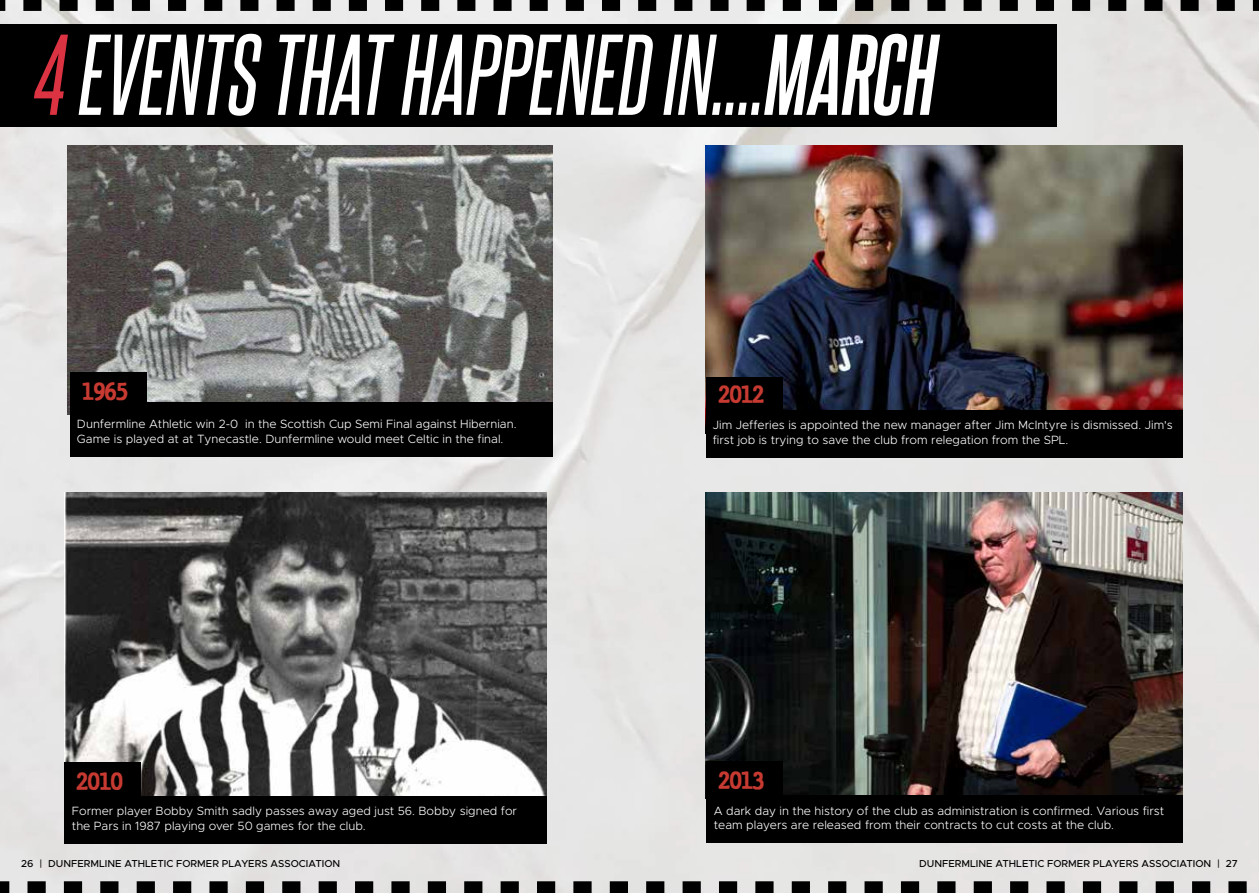
<style>
.page{position:relative;width:1259px;height:893px;background:#fff}
.page>*{position:absolute;margin:0;border:0;box-sizing:border-box;transform-origin:0 0}
.t1{font:97.5px "Steelfish Rg";color:#fff}
.t2{font:900 21px "JMH Typewriter";color:#d03d34}
.t3{font:300 12px/14.4px "Metropolis";color:#fff}
.t4{font:500 10.05px "Metropolis";color:#000}
.s1{color:#db3341}
.s2{font-weight:700}
</style>
<div class="page">
<img style="left:0;top:11px;width:1259px;height:870px">
<div style="left:0;top:24px;width:1057px;height:103px;background:#000"></div>
<svg style="left:0;top:0;width:1259px;height:11px;background:#757574"></svg>
<svg style="left:0;top:881px;width:1259px;height:12px;background:#757474"></svg>
<img style="left:68px;top:146px;width:484px;height:268px">
<div style="left:70px;top:372px;width:77px;height:35px;background:#000"></div>
<div style="left:70px;top:402px;width:482px;height:55px;background:#000"></div>
<img style="left:64px;top:493px;width:483px;height:303px">
<div style="left:64px;top:762px;width:77px;height:35px;background:#000"></div>
<div style="left:64px;top:796px;width:483px;height:47px;background:#000"></div>
<img style="left:706px;top:146px;width:476px;height:264px">
<div style="left:706px;top:377px;width:76px;height:35px;background:#000"></div>
<div style="left:706px;top:410px;width:476px;height:48px;background:#000"></div>
<img style="left:706px;top:493px;width:476px;height:302px">
<div style="left:706px;top:761px;width:76px;height:34px;background:#000"></div>
<div style="left:706px;top:795px;width:476px;height:48px;background:#000"></div>
<h1 class="t1" style="left:31px;top:15px;width:919px"><span class="s1">4</span> EVENTS THATHAPPENED IN....<span class="s2">MARCH</span></h1>
<h2 class="t2" style="left:83px;top:377px;width:46px">1965</h2>
<p class="t3" style="left:77px;top:417px;width:441px">Dunfermline Athletic win 2-0 in the Scottish Cup Semi Final against Hibernian.<br>Game is played at at Tynecastle. Dunfermline would meet Celtic in the final.</p>
<h2 class="t2" style="left:77px;top:767px;width:48px">2010</h2>
<p class="t3" style="left:72px;top:804px;width:446px">Former player Bobby Smith sadly passes away aged just 56. Bobby signed for the Pars in 1987 playing over 50 games for the club.</p>
<p class="t4" style="left:21px;top:857px;width:320px">26 | DUNFERMLINE ATHLETIC FORMER PLAYERS ASSOCIATION</p>
<h2 class="t2" style="left:718px;top:381px;width:47px">2012</h2>
<p class="t3" style="left:712px;top:418px;width:461px">Jim Jefferies is appointed the new manager after Jim McIntyre is dismissed. Jim's first job is trying to save the club from relegation from the SPL.</p>
<h2 class="t2" style="left:718px;top:766px;width:47px">2013</h2>
<p class="t3" style="left:714px;top:804px;width:452px">A dark day in the history of the club as administration is confirmed. Various first team players are released from their contracts to cut costs at the club.</p>
<p class="t4" style="left:919px;top:857px;width:320px">DUNFERMLINE ATHLETIC FORMER PLAYERS ASSOCIATION | 27</p>
</div>
